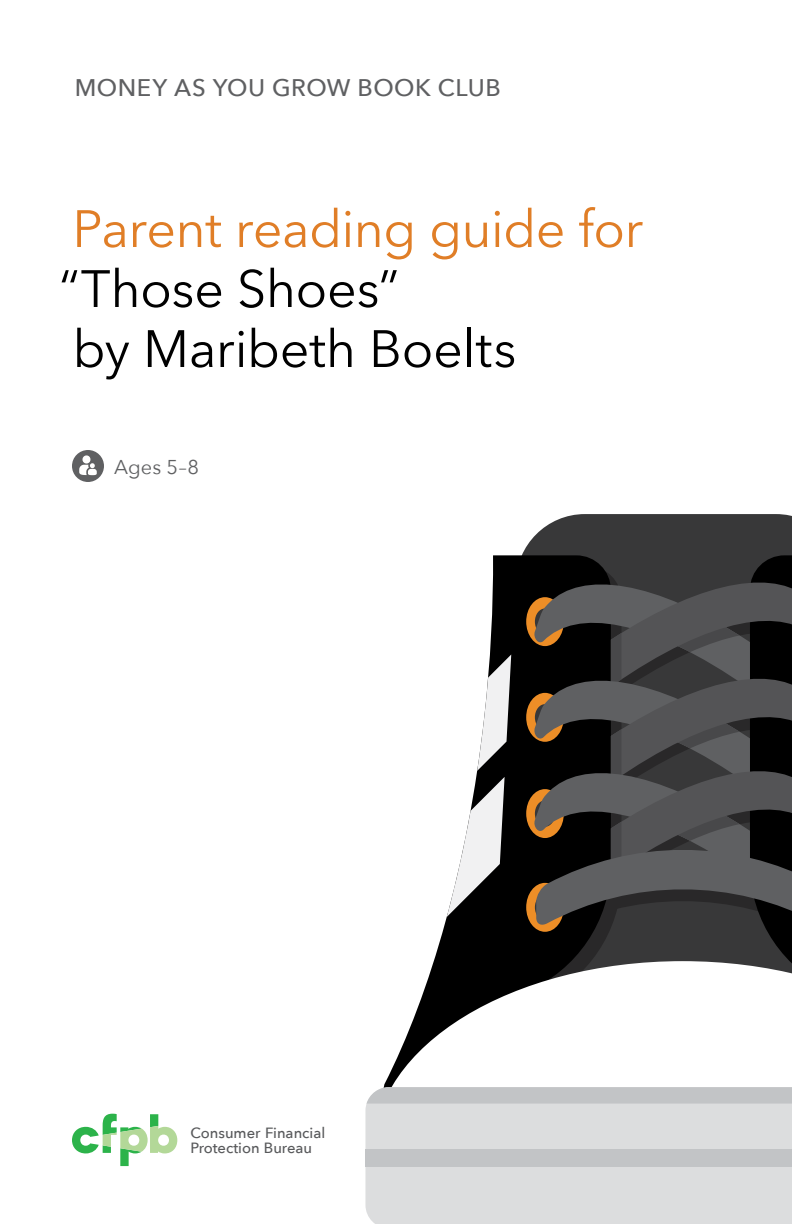
<style>
.page{position:relative;width:792px;height:1224px;background:#fff}
.page>*{position:absolute;margin:0;border:0;box-sizing:border-box;transform-origin:0 0}
.header_2{font:52px/60px "Avenir Next";letter-spacing:-.01em;color:#000}
.Black__Handout{font:500 24px "Avenir Next";letter-spacing:.02em;color:#5f6062}
.paragraph{font:20px "Avenir Next";color:#5f6062}
.t1{font:500 14.8px/15px "Avenir Next";color:#58595b}
.s1{color:#e07e27}
</style>
<div class="page">
<hr style="left:269px;top:1223px;width:523px;height:1px;background:#f1f1f2">
<svg style="left:522px;top:514px;width:270px;height:41px;background:#454546"></svg>
<div style="left:365px;top:1103px;width:427px;height:121px;background:#dcddde"></div>
<div style="left:365px;top:1149px;width:427px;height:17px;background:#c2c4c6"></div>
<svg style="left:367px;top:555px;width:425px;height:549px"></svg>
<svg style="left:72px;top:1114px;width:105px;height:52px"></svg>
<div style="left:72px;top:450px;width:32px;height:32px;background:#5f6062;border-radius:50%"></div>
<svg style="left:79px;top:455px;width:18px;height:20px"></svg>
<p class="Black__Handout" style="left:75px;top:67px;width:428px">MONEY AS YOU GROW BOOK CLUB</p>
<p class="header_2" style="left:59px;top:197px;width:585px"><span class="s1">Parent reading guide for </span>“Those Shoes”<br>by Maribeth Boelts</p>
<p class="paragraph" style="left:114px;top:450px;width:87px">Ages 5–8</p>
<p class="t1" style="left:191px;top:1125px;width:136px">Consumer Financial<br>Protection Bureau</p>
</div>
